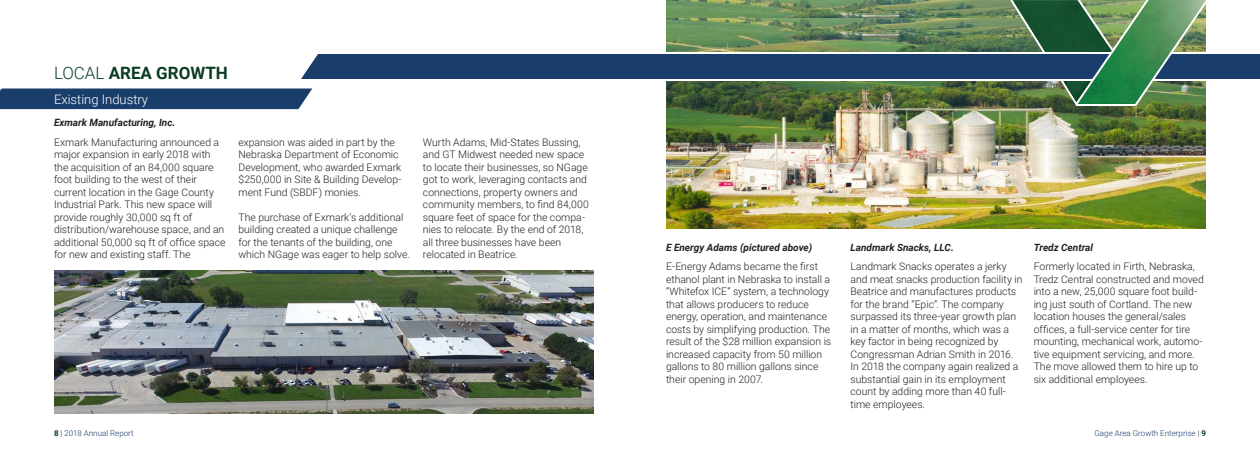
<style>
.page{position:relative;width:1260px;height:468px;background:#fff}
.page>*{position:absolute;margin:0;border:0;box-sizing:border-box;transform-origin:0 0}
.t1{font:700 17px "Roboto";color:#0b3c21}
.t2{font:300 13px "Roboto";color:#fff}
.Paragraph_Style_1{font:300 10.4px/12.5px "Roboto";color:#231f20}
.t3{font:italic 700 10px "Roboto";color:#231f20}
.t4{font:300 8px "Roboto";color:#1a3e6c}
.s1{font-weight:300}
.s2{font-weight:700;color:#0c3834}
.s3{color:#231f20}
</style>
<div class="page">
<img style="left:666px;top:0;width:343px;height:19px">
<img style="left:54px;top:270px;width:539px;height:144px">
<img style="left:666px;top:19px;width:539px;height:209px">
<svg style="left:0;top:88px;width:312px;height:22px;background:#2c4d78"></svg>
<svg style="left:301px;top:51px;width:959px;height:32px"></svg>
<img style="left:1009px;top:0;width:201px;height:108px">
<p class="t1" style="left:54px;top:61px;width:175px"><span class="s1">LOCAL</span> AREA GROWTH</p>
<p class="t2" style="left:54px;top:90px;width:96px">Existing Industry</p>
<p class="Paragraph_Style_1" style="left:54px;top:135px;width:173px">Exmark Manufacturing announced a major expansion in early 2018 with the acquisition of an 84,000 square foot building to the west of their current location in the Gage County Industrial Park. This new space will provide roughly 30,000 sq ft of distribution/warehouse space, and an additional 50,000 sq ft of office space for new and existing staff. The</p>
<p class="Paragraph_Style_1" style="left:238px;top:135px;width:165px">expansion was aided in part by the<br>Nebraska Department of Economic<br>Development, who awarded Exmark $250,000 in Site &amp; Building Develop&shy;ment Fund (SBDF) monies.</p>
<p class="t3" style="left:54px;top:116px;width:123px">Exmark Manufacturing, Inc.</p>
<p class="Paragraph_Style_1" style="left:238px;top:210px;width:173px">The purchase of Exmark’s additional building created a unique challenge for the tenants of the building, one which NGage was eager to help solve.</p>
<p class="Paragraph_Style_1" style="left:423px;top:135px;width:167px">Wurth Adams, Mid-States Bussing, and GT Midwest needed new space to locate their businesses, so NGage got to work, leveraging contacts and connections, property owners and community members, to find 84,000 square feet of space for the compa&shy;nies to relocate. By the end of 2018, all three businesses have been relocated in Beatrice.</p>
<p class="t3" style="left:666px;top:241px;width:148px">E Energy Adams (pictured above)</p>
<p class="t3" style="left:851px;top:241px;width:105px">Landmark Snacks, LLC.</p>
<p class="t3" style="left:1034px;top:241px;width:61px">Tredz Central</p>
<p class="Paragraph_Style_1" style="left:666px;top:260px;width:167px">E-Energy Adams became the first ethanol plant in Nebraska to install a “Whitefox ICE” system, a technology that allows producers to reduce energy, operation, and maintenance costs by simplifying production. The result of the $28 million expansion is increased capacity from 50 million gallons to 80 million gallons since their opening in 2007.</p>
<p class="Paragraph_Style_1" style="left:1034px;top:260px;width:172px">Formerly located in Firth, Nebraska, Tredz Central constructed and moved into a new, 25,000 square foot build&shy;ing just south of Cortland. The new location houses the general/sales offices, a full-service center for tire mounting, mechanical work, automo&shy;tive equipment servicing, and more.<br>The move allowed them to hire up to six additional employees.</p>
<p class="Paragraph_Style_1" style="left:851px;top:260px;width:173px">Landmark Snacks operates a jerky and meat snacks production facility in Beatrice and manufactures products for the brand “Epic”. The company surpassed its three-year growth plan in a matter of months, which was a key factor in being recognized by Congressman Adrian Smith in 2016.<br>In 2018 the company again realized a substantial gain in its employment count by adding more than 40 full&shy;time employees.</p>
<p class="t4" style="left:54px;top:428px;width:81px"><span class="s2">8</span> <span class="s3">|</span> 2018 Annual Report</p>
<p class="t4" style="left:1094px;top:428px;width:113px">Gage Area Growth Enterprise <span class="s3">|</span> <span class="s2">9</span></p>
</div>
